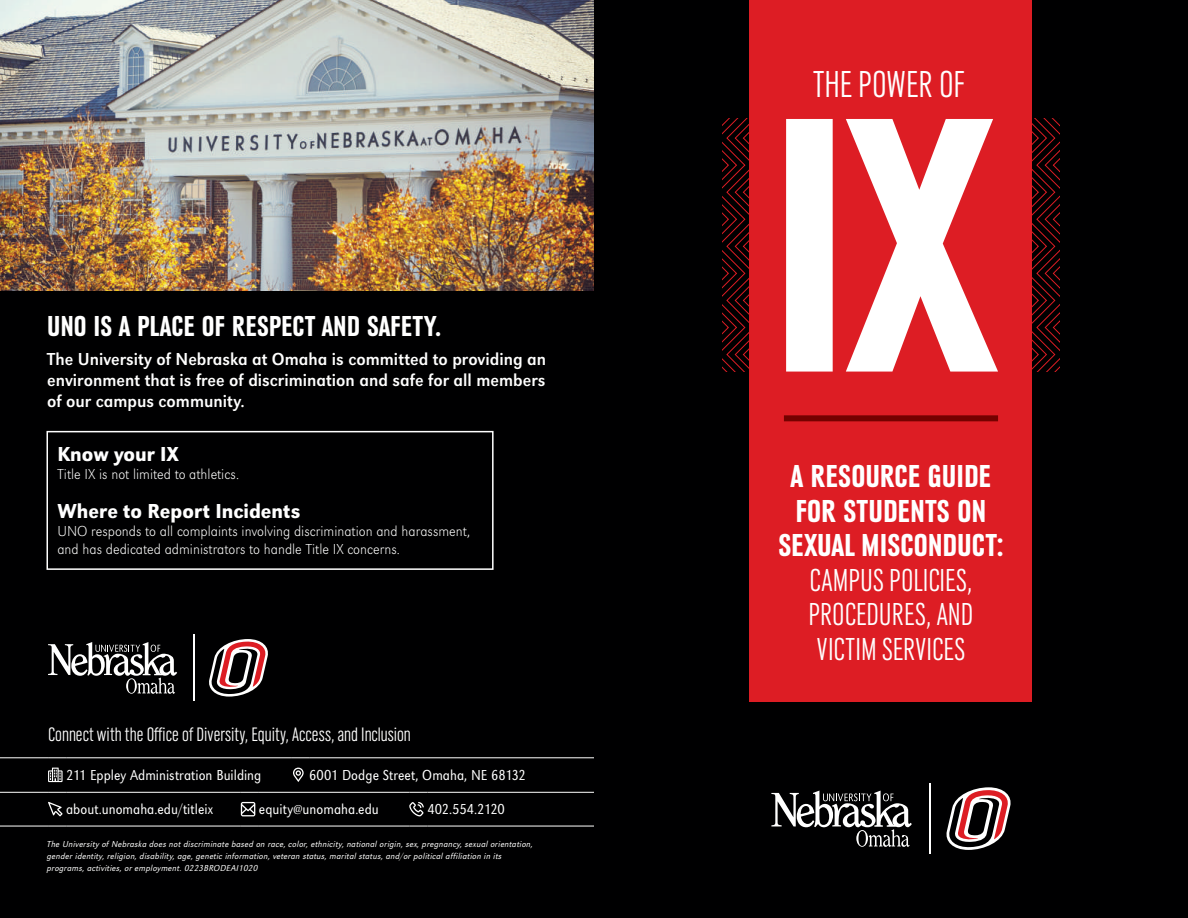
<style>
.page{position:relative;width:1188px;height:918px;background:#fff}
.page>*{position:absolute;margin:0;border:0;box-sizing:border-box;transform-origin:0 0}
.t1{font:300 39px "URW Grotesk Con";letter-spacing:.005em;color:#fff}
.t2{font:700 33px/34.5px "URW Grotesk Con";color:#fff;text-align:center}
.t3{font:300 33px/34.5px "URW Grotesk Con";color:#fff;text-align:justify}
.t4{font:700 30px "URW Grotesk Con";color:#fff}
.t5{font:500 21px "URW Grotesk Nar";color:#fff}
.t6{font:300 20.25px "URW Grotesk Con";color:#fff}
.t7{font:18px/21px "URW Grotesk Nar";color:#fff;text-align:justify}
.t8{font:300 expanded 15px/18px "URW Grotesk Nar";color:#fff}
.t9{font:300 15px "URW Grotesk Ext Nar";letter-spacing:.005em;color:#fff}
.t10{font:300 15px "URW Grotesk Ext Nar";letter-spacing:-.015em;color:#fff}
.t11{font:italic 300 9px/12px "URW Grotesk Nar";letter-spacing:.025em;color:#fff}
</style>
<div class="page">
<div style="left:580px;top:0;width:608px;height:918px;background:#000001"></div>
<div style="left:0;top:0;width:608px;height:918px;background:#000001"></div>
<svg style="left:771px;top:791px;width:141px;height:56px"></svg>
<hr style="left:929px;top:784px;width:2px;height:69px;background:#fff">
<svg style="left:946px;top:787px;width:65px;height:63px"></svg>
<svg style="left:722px;top:119px;width:338px;height:253px"></svg>
<div style="left:750px;top:0;width:282px;height:702px;background:#dd1d24"></div>
<svg style="left:786px;top:119px;width:212px;height:253px;fill:#fff"></svg>
<div style="left:784px;top:415px;width:214px;height:6px;background:#740100"></div>
<img style="left:0;top:0;width:594px;height:291px">
<div style="left:46px;top:431px;width:448px;height:139px;border:2px solid #fff"></div>
<svg style="left:48px;top:642px;width:129px;height:52px"></svg>
<hr style="left:193px;top:635px;width:2px;height:66px;background:#fff">
<svg style="left:209px;top:639px;width:59px;height:58px"></svg>
<hr style="left:0;top:792px;width:48px;height:1px;background:#fff">
<svg style="left:48px;top:792px;width:18px;height:1px"></svg>
<hr style="left:66px;top:792px;width:175px;height:1px;background:#fff">
<svg style="left:241px;top:792px;width:18px;height:1px"></svg>
<hr style="left:259px;top:792px;width:150px;height:1px;background:#fff">
<svg style="left:409px;top:792px;width:18px;height:1px"></svg>
<hr style="left:427px;top:792px;width:167px;height:1px;background:#fff">
<hr style="left:0;top:826px;width:48px;height:1px;background:#fff">
<svg style="left:48px;top:826px;width:18px;height:1px"></svg>
<hr style="left:66px;top:826px;width:175px;height:1px;background:#fff">
<svg style="left:241px;top:826px;width:18px;height:1px"></svg>
<hr style="left:259px;top:826px;width:150px;height:1px;background:#fff">
<svg style="left:409px;top:826px;width:18px;height:1px"></svg>
<hr style="left:427px;top:826px;width:167px;height:1px;background:#fff">
<svg style="left:48px;top:802px;width:15px;height:14px"></svg>
<svg style="left:241px;top:802px;width:14px;height:14px"></svg>
<svg style="left:409px;top:802px;width:15px;height:14px"></svg>
<hr style="left:0;top:757px;width:48px;height:1px;background:#fff">
<svg style="left:48px;top:757px;width:18px;height:1px"></svg>
<hr style="left:66px;top:757px;width:225px;height:1px;background:#fff">
<svg style="left:291px;top:757px;width:18px;height:1px"></svg>
<hr style="left:309px;top:757px;width:285px;height:1px;background:#fff">
<svg style="left:48px;top:768px;width:15px;height:14px"></svg>
<svg style="left:293px;top:768px;width:11px;height:14px"></svg>
<h3 class="t4" style="left:47px;top:310px;width:395px">UNO IS A PLACE OF RESPECT AND SAFETY.</h3>
<h3 class="t7" style="left:47px;top:349px;width:500px">The University of Nebraska at Omaha is committed to providing an environment that is free of discrimination and safe for all members of our campus community.</h3>
<h3 class="t5" style="left:57px;top:442px;width:123px">Know your IX</h3>
<h3 class="t8" style="left:57px;top:465px;width:183px">Title IX is not limited to athletics.</h3>
<h3 class="t5" style="left:57px;top:499px;width:245px">Where to Report Incidents</h3>
<h3 class="t8" style="left:57px;top:522px;width:414px">UNO responds to all complaints involving discrimination and harassment, and has dedicated administrators to handle Title IX concerns.</h3>
<h3 class="t6" style="left:48px;top:724px;width:364px">Connect with the Office of Diversity, Equity, Access, and Inclusion</h3>
<h3 class="t9" style="left:66px;top:766px;width:197px">211 Eppley Administration Building</h3>
<h3 class="t9" style="left:309px;top:766px;width:218px">6001 Dodge Street, Omaha, NE 68132</h3>
<h3 class="t9" style="left:66px;top:801px;width:149px">about.unomaha.edu/titleix</h3>
<h3 class="t9" style="left:259px;top:801px;width:121px">equity@unomaha.edu</h3>
<h3 class="t10" style="left:427px;top:801px;width:79px">402.554.2120</h3>
<p class="t11" style="left:47px;top:838px;width:487px">The University of Nebraska does not discriminate based on race, color, ethnicity, national origin, sex, pregnancy, sexual orientation, gender identity, religion, disability, age, genetic information, veteran status, marital status, and/or political affiliation in its programs, activities, or employment. 0223BRODEAI1020</p>
<h1 class="t1" style="left:813px;top:65px;width:152px">THE POWER OF</h1>
<h2 class="t2" style="left:778px;top:460px;width:227px">A RESOURCE GUIDE<br>FOR STUDENTS ON<br>SEXUAL MISCONDUCT:</h2>
<h2 class="t3" style="left:809px;top:563px;width:166px">CAMPUS POLICIES, PROCEDURES, AND VICTIM SERVICES</h2>
</div>
